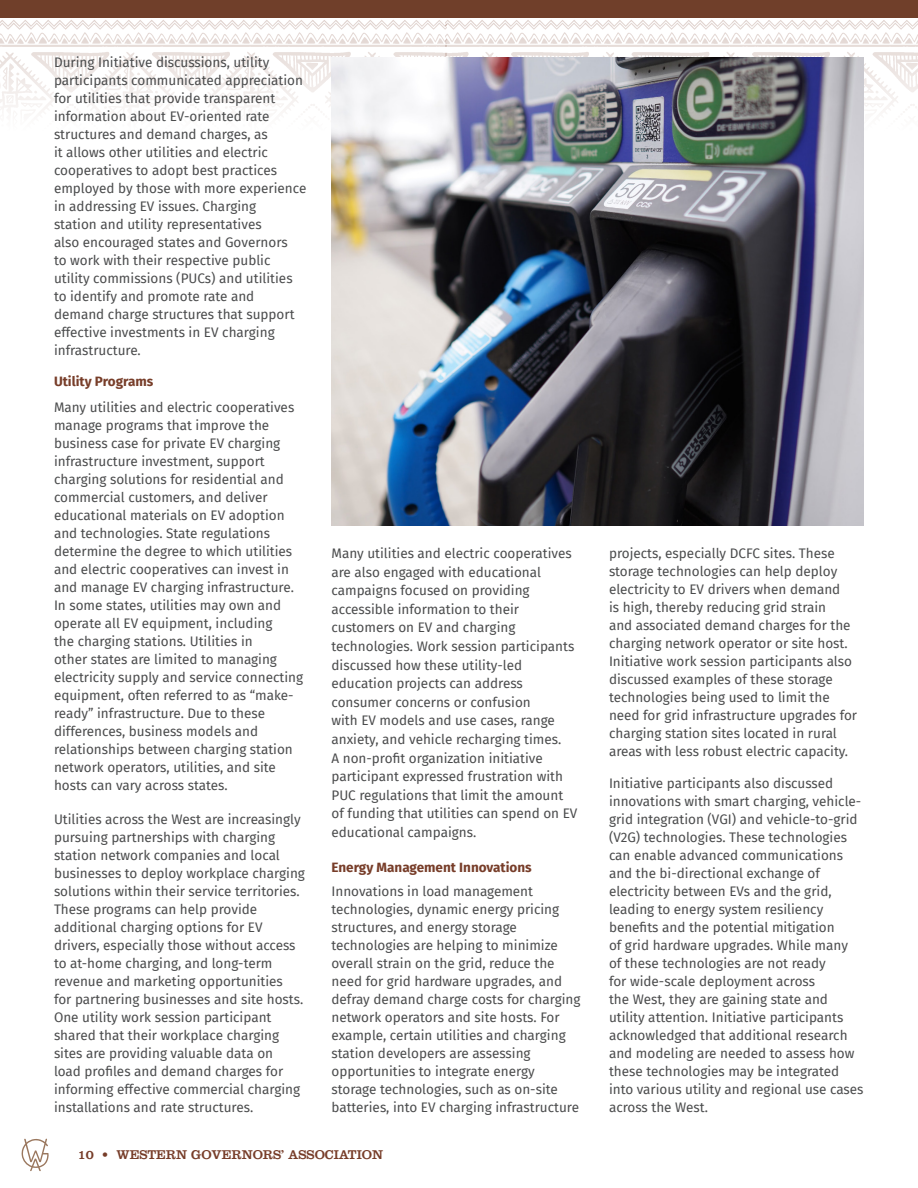
<style>
.page{position:relative;width:918px;height:1188px;background:#fff}
.page>*{position:absolute;margin:0;border:0;box-sizing:border-box;transform-origin:0 0}
.t1{font:13.5px/18px "Fira Sans";color:#4b4c4d}
.t2{font:700 13.5px "Fira Sans";color:#773d29}
.t3{font:13.2px "Clarendon LT Std";color:#773d29}
</style>
<div class="page">
<svg style="left:21px;top:1139px;width:28px;height:32px"></svg>
<img style="left:0;top:20px;width:918px;height:257px">
<div style="left:0;top:0;width:910px;height:18px;background:#703f2a"></div>
<div style="left:910px;top:0;width:8px;height:18px;background:#703f2a"></div>
<img style="left:332px;top:58px;width:532px;height:468px">
<p class="t1" style="left:54px;top:53px;width:254px">During Initiative discussions, utility participants communicated appreciation for utilities that provide transparent information about EV-oriented rate structures and demand charges, as<br>it allows other utilities and electric cooperatives to adopt best practices employed by those with more experience in addressing EV issues. Charging<br>station and utility representatives<br>also encouraged states and Governors<br>to work with their respective public utility commissions (PUCs) and utilities to identify and promote rate and demand charge structures that support effective investments in EV charging infrastructure.</p>
<p class="t2" style="left:54px;top:370px;width:101px">Utility Programs</p>
<p class="t1" style="left:54px;top:398px;width:251px">Many utilities and electric cooperatives manage programs that improve the business case for private EV charging infrastructure investment, support charging solutions for residential and commercial customers, and deliver educational materials on EV adoption and technologies. State regulations determine the degree to which utilities and electric cooperatives can invest in and manage EV charging infrastructure.<br>In some states, utilities may own and operate all EV equipment, including<br>the charging stations. Utilities in<br>other states are limited to managing electricity supply and service connecting equipment, often referred to as “make&shy;ready” infrastructure. Due to these differences, business models and relationships between charging station network operators, utilities, and site hosts can vary across states.</p>
<p class="t1" style="left:54px;top:810px;width:253px">Utilities across the West are increasingly pursuing partnerships with charging station network companies and local businesses to deploy workplace charging solutions within their service territories.<br>These programs can help provide additional charging options for EV drivers, especially those without access to at-home charging, and long-term revenue and marketing opportunities<br>for partnering businesses and site hosts.<br>One utility work session participant shared that their workplace charging sites are providing valuable data on<br>load profiles and demand charges for informing effective commercial charging installations and rate structures.</p>
<p class="t1" style="left:332px;top:544px;width:247px;line-height:18.6px">Many utilities and electric cooperatives are also engaged with educational campaigns focused on providing accessible information to their customers on EV and charging technologies. Work session participants discussed how these utility-led education projects can address consumer concerns or confusion<br>with EV models and use cases, range anxiety, and vehicle recharging times.<br>A non-profit organization initiative participant expressed frustration with PUC regulations that limit the amount of funding that utilities can spend on EV educational campaigns.</p>
<p class="t2" style="left:332px;top:855px;width:202px">Energy Management Innovations</p>
<p class="t1" style="left:332px;top:881px;width:251px">Innovations in load management technologies, dynamic energy pricing structures, and energy storage technologies are helping to minimize overall strain on the grid, reduce the need for grid hardware upgrades, and defray demand charge costs for charging network operators and site hosts. For example, certain utilities and charging station developers are assessing opportunities to integrate energy storage technologies, such as on-site batteries, into EV charging infrastructure</p>
<p class="t3" style="left:78px;top:1147px;width:307px">10 • WESTERN GOVERNORS’ ASSOCIATION</p>
<p class="t1" style="left:609px;top:544px;width:250px">projects, especially DCFC sites. These storage technologies can help deploy electricity to EV drivers when demand<br>is high, thereby reducing grid strain<br>and associated demand charges for the charging network operator or site host.<br>Initiative work session participants also discussed examples of these storage technologies being used to limit the need for grid infrastructure upgrades for charging station sites located in rural areas with less robust electric capacity.</p>
<p class="t1" style="left:609px;top:774px;width:256px">Initiative participants also discussed innovations with smart charging, vehicle&shy;grid integration (VGI) and vehicle-to-grid (V2G) technologies. These technologies can enable advanced communications and the bi-directional exchange of electricity between EVs and the grid, leading to energy system resiliency benefits and the potential mitigation<br>of grid hardware upgrades. While many of these technologies are not ready<br>for wide-scale deployment across<br>the West, they are gaining state and utility attention. Initiative participants acknowledged that additional research and modeling are needed to assess how these technologies may be integrated into various utility and regional use cases across the West.</p>
</div>
